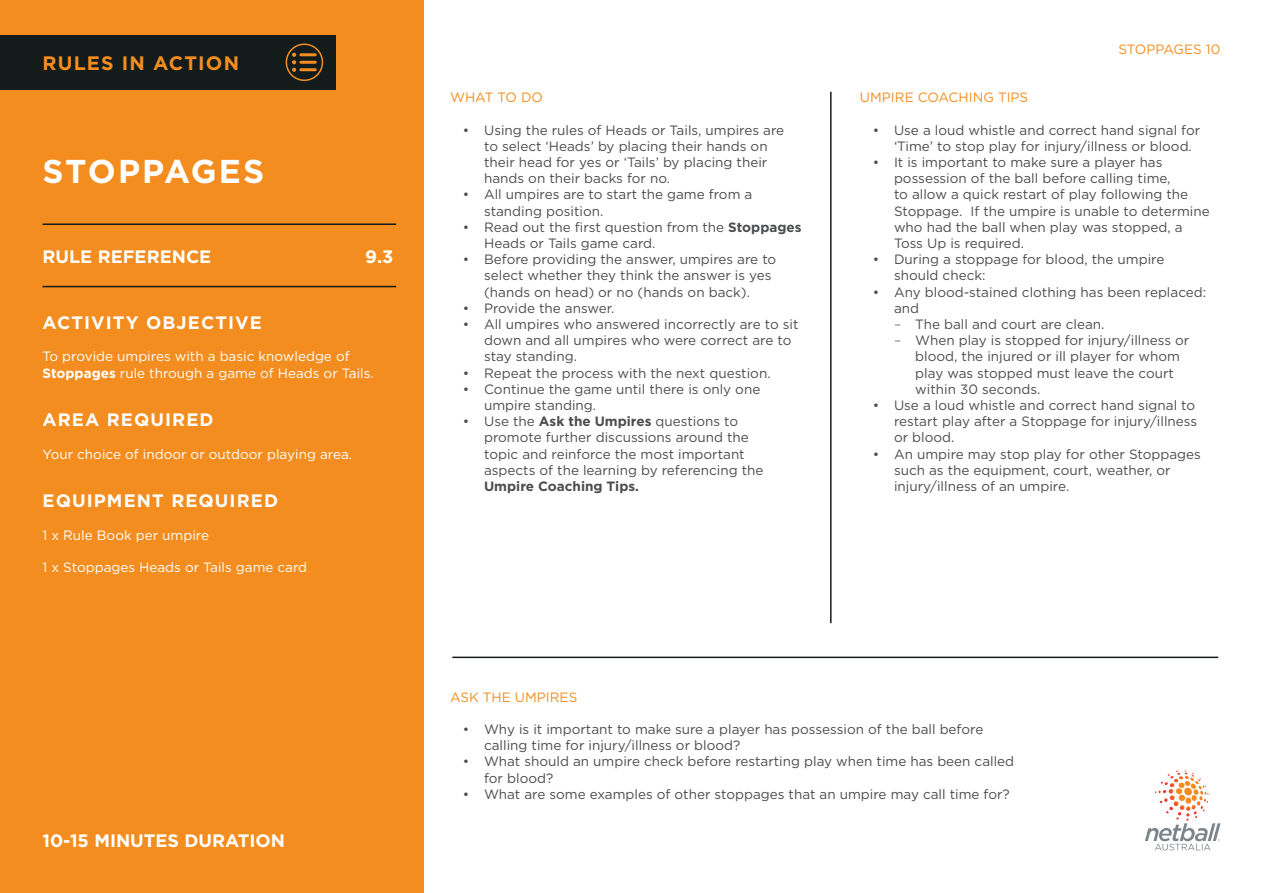
<style>
.page{position:relative;width:1263px;height:893px;background:#fff}
.page>*{position:absolute;margin:0;border:0;box-sizing:border-box;transform-origin:0 0}
.t1{font:700 33px "Gotham";letter-spacing:.055em;color:#fff}
.t2{font:700 19.5px "Gotham";letter-spacing:.06em;color:#f48d1f}
.t3{font:700 18px "Gotham";letter-spacing:.06em;color:#fff}
.t4{font:700 18px "Gotham";color:#fff}
.t5{font:13.5px/16.2px "Gotham";color:#4b4c4d}
.IntroPara{font:13.5px/16.2px "Gotham";color:#fff}
.t6{font:13.5px "Gotham";color:#f48d1f}
.s1{font-weight:700}
.s2{font-weight:300}
</style>
<div class="page">
<div style="left:0;top:0;width:423px;height:893px;background:#f48d1f"></div>
<div style="left:0;top:35px;width:336px;height:55px;background:#141c1b"></div>
<svg style="left:1161px;top:770px;width:40px;height:18px"></svg>
<svg style="left:1145px;top:823px;width:75px;height:27px"></svg>
<hr style="left:43px;top:286px;width:353px;height:1px;background:#141c1b">
<hr style="left:43px;top:223px;width:353px;height:2px;background:#141c1b">
<div style="left:286px;top:43px;width:37px;height:38px;border:2px solid #f48d1f;border-radius:50%"></div>
<hr style="left:301px;top:53px;width:14px;height:3px;background:#f48d1f">
<hr style="left:301px;top:61px;width:14px;height:3px;background:#f48d1f">
<svg style="left:292px;top:53px;width:4px;height:19px"></svg>
<hr style="left:301px;top:68px;width:14px;height:3px;background:#f48d1f">
<hr style="left:452px;top:657px;width:766px;height:1px;background:#141c1b">
<hr style="left:830px;top:92px;width:1px;height:531px;background:#141c1b">
<h2 class="t2" style="left:43px;top:50px;width:198px">RULES IN ACTION</h2>
<h1 class="t1" style="left:43px;top:150px;width:223px">STOPPAGES</h1>
<h3 class="t4" style="left:43px;top:244px;width:170px">RULE REFERENCE</h3>
<p class="t3" style="left:365px;top:244px;width:30px">9.3</p>
<h2 class="t3" style="left:43px;top:311px;width:221px">ACTIVITY OBJECTIVE</h2>
<p class="IntroPara" style="left:43px;top:348px;width:333px">To provide umpires with a basic knowledge of<br><span class="s1">Stoppages</span> rule through a game of Heads or Tails.</p>
<h2 class="t3" style="left:43px;top:408px;width:173px">AREA REQUIRED</h2>
<p class="IntroPara" style="left:43px;top:445px;width:311px">Your choice of indoor or outdoor playing area.</p>
<h2 class="t3" style="left:43px;top:489px;width:237px">EQUIPMENT REQUIRED</h2>
<p class="IntroPara" style="left:43px;top:526px;width:168px">1 x Rule Book per umpire</p>
<p class="IntroPara" style="left:43px;top:559px;width:266px">1 x Stoppages Heads or Tails game card</p>
<h3 class="t4" style="left:43px;top:829px;width:244px">10-15 MINUTES DURATION</h3>
<h3 class="t6" style="left:450px;top:89px;width:95px">WHAT TO DO</h3>
<p class="t5" style="left:484px;top:121px;width:302px;text-indent:-21px">• Using the rules of Heads or Tails, umpires are to select ‘Heads’ by placing their hands on their head for yes or ‘Tails’ by placing their hands on their backs for no.</p>
<p class="t5" style="left:484px;top:186px;width:270px;text-indent:-21px">• All umpires are to start the game from a standing position.</p>
<p class="t5" style="left:484px;top:219px;width:319px;text-indent:-21px">• Read out the first question from the <span class="s1">Stoppages<br></span>Heads or Tails game card.</p>
<p class="t5" style="left:484px;top:251px;width:294px;text-indent:-21px">• Before providing the answer, umpires are to select whether they think the answer is yes (hands on head) or no (hands on back).</p>
<p class="t5" style="left:463px;top:300px;width:153px">• Provide the answer.</p>
<p class="t5" style="left:484px;top:316px;width:316px;text-indent:-21px">• All umpires who answered incorrectly are to sit down and all umpires who were correct are to stay standing.</p>
<p class="t5" style="left:463px;top:364px;width:309px">• Repeat the process with the next question.</p>
<p class="t5" style="left:484px;top:381px;width:278px;text-indent:-21px">• Continue the game until there is only one umpire standing.</p>
<p class="t5" style="left:484px;top:413px;width:281px;text-indent:-21px">• Use the <span class="s1">Ask the Umpires</span> questions to promote further discussions around the topic and reinforce the most important aspects of the learning by referencing the <span class="s1">Umpire Coaching Tips.</span></p>
<h3 class="t6" style="left:1118px;top:40px;width:104px">STOPPAGES 10</h3>
<h3 class="t6" style="left:860px;top:89px;width:170px">UMPIRE COACHING TIPS</h3>
<p class="t5" style="left:894px;top:121px;width:308px;text-indent:-21px">• Use a loud whistle and correct hand signal for ‘Time’ to stop play for injury/illness or blood.</p>
<p class="t5" style="left:894px;top:154px;width:317px;text-indent:-21px">• It is important to make sure a player has possession of the ball before calling time,<br>to allow a quick restart of play following the Stoppage. If the umpire is unable to determine who had the ball when play was stopped, a Toss Up is required.</p>
<p class="t5" style="left:894px;top:251px;width:272px;text-indent:-21px">• During a stoppage for blood, the umpire should check:</p>
<p class="t5" style="left:894px;top:283px;width:314px;text-indent:-21px">• Any blood-stained clothing has been replaced: and</p>
<p class="t5" style="left:894px;top:316px;width:212px"><span class="s2">–</span> The ball and court are clean.</p>
<p class="t5" style="left:915px;top:332px;width:276px;text-indent:-21px"><span class="s2">–</span> When play is stopped for injury/illness or blood, the injured or ill player for whom play was stopped must leave the court within 30 seconds.</p>
<p class="t5" style="left:894px;top:397px;width:305px;text-indent:-21px">• Use a loud whistle and correct hand signal to restart play after a Stoppage for injury/illness or blood.</p>
<p class="t5" style="left:894px;top:445px;width:308px;text-indent:-21px">• An umpire may stop play for other Stoppages such as the equipment, court, weather, or injury/illness of an umpire.</p>
<h3 class="t6" style="left:450px;top:688px;width:129px">ASK THE UMPIRES</h3>
<p class="t5" style="left:484px;top:721px;width:501px;text-indent:-21px">• Why is it important to make sure a player has possession of the ball before calling time for injury/illness or blood?</p>
<p class="t5" style="left:484px;top:753px;width:532px;text-indent:-21px">• What should an umpire check before restarting play when time has been called for blood?</p>
<p class="t5" style="left:463px;top:786px;width:548px">• What are some examples of other stoppages that an umpire may call time for?</p>
</div>
